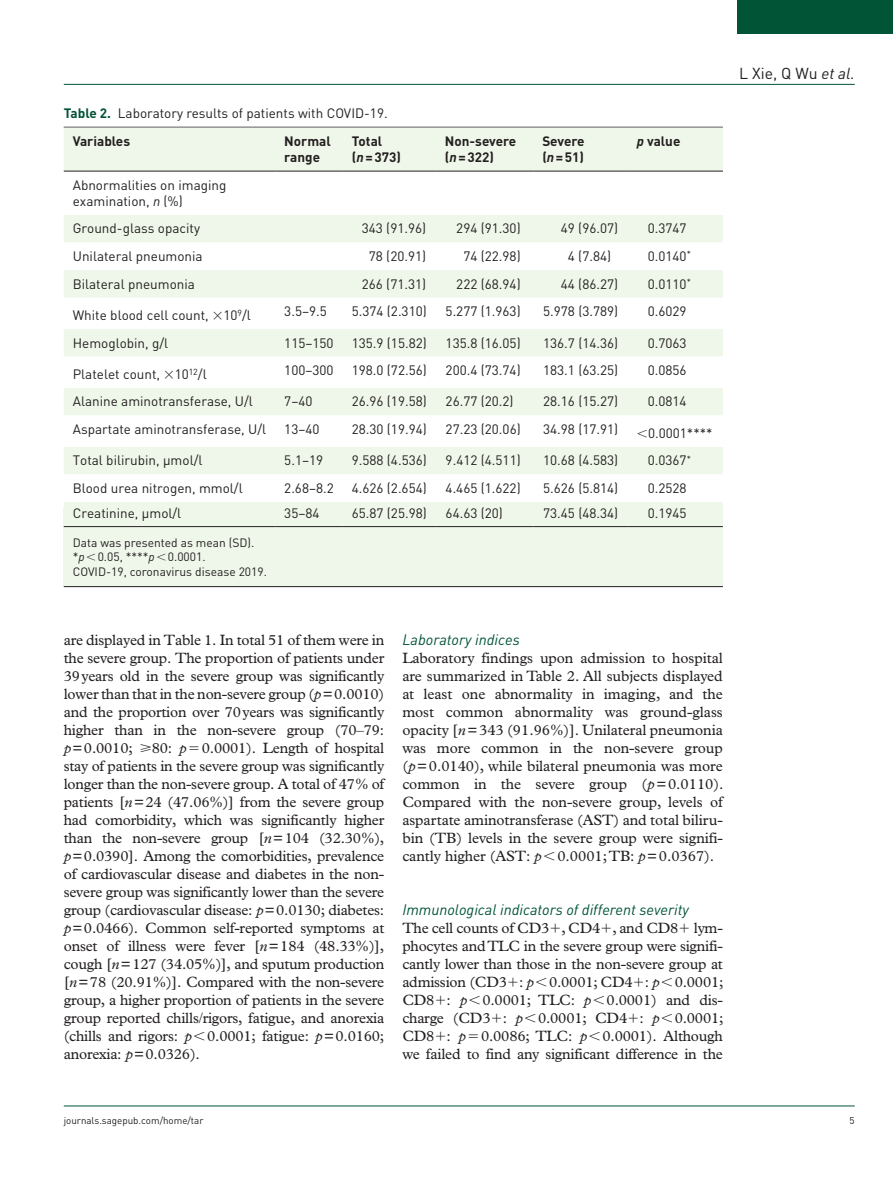
<style>
.page{position:relative;width:893px;height:1191px;background:#fff}
.page>*{position:absolute;margin:0;border:0;box-sizing:border-box;transform-origin:0 0}
.t1{font:15.75px "DIN";color:#231f20}
.t2{font:15px/18px "Plantin Std";letter-spacing:-.015em;color:#231f20;text-align:justify}
.t3{font:italic 15px "DIN";color:#015436}
.t4{font:13.5px/28.5px "DIN";color:#231f20}
.t5{font:700 13.5px/15.8px "DIN";color:#231f20}
.t6{font:12px/14.2px "DIN";color:#231f20}
.t7{font:9.75px "DIN";color:#231f20}
.s1{font-weight:700;color:#015436}
.s2{font-weight:700}
.s3{font-style:italic}
</style>
<div class="page">
<hr style="left:64px;top:84px;width:791px;height:1px;background:#015436">
<hr style="left:64px;top:1105px;width:791px;height:1px;background:#015436">
<div style="left:738px;top:0;width:155px;height:34px;background:#015436"></div>
<div style="left:64px;top:508px;width:659px;height:78px;background:#eff7ea"></div>
<hr style="left:64px;top:127px;width:659px;height:1px;background:#231f20">
<hr style="left:64px;top:586px;width:659px;height:1px;background:#231f20">
<div style="left:64px;top:128px;width:659px;height:380px;background:#eff7ea"></div>
<svg style="left:64px;top:172px;width:659px;height:330px"></svg>
<hr style="left:64px;top:171px;width:211px;height:1px;background:#231f20">
<hr style="left:275px;top:171px;width:68px;height:1px;background:#231f20">
<hr style="left:343px;top:171px;width:93px;height:1px;background:#231f20">
<hr style="left:436px;top:171px;width:97px;height:1px;background:#231f20">
<hr style="left:533px;top:171px;width:95px;height:1px;background:#231f20">
<hr style="left:628px;top:171px;width:95px;height:1px;background:#231f20">
<hr style="left:64px;top:526px;width:211px;height:1px;background:#231f20">
<hr style="left:275px;top:526px;width:68px;height:1px;background:#231f20">
<hr style="left:343px;top:526px;width:93px;height:1px;background:#231f20">
<hr style="left:436px;top:526px;width:97px;height:1px;background:#231f20">
<hr style="left:533px;top:526px;width:95px;height:1px;background:#231f20">
<hr style="left:628px;top:526px;width:95px;height:1px;background:#231f20">
<svg style="left:214px;top:312px;width:8px;height:7px"></svg>
<svg style="left:165px;top:370px;width:8px;height:8px"></svg>
<svg style="left:638px;top:429px;width:9px;height:8px"></svg>
<p class="t4" style="left:73px;top:98px;width:316px;text-indent:-9px"><span class="s1">Table 2.</span> Laboratory results of patients with COVID-19.<br><span class="s2">Variables</span></p>
<p class="t5" style="left:284px;top:133px;width:48px">Normal range</p>
<p class="t5" style="left:352px;top:133px;width:51px">Total (<span class="s3">n</span>=373)</p>
<p class="t5" style="left:445px;top:133px;width:73px">Non-severe (<span class="s3">n</span>=322)</p>
<p class="t5" style="left:542px;top:133px;width:44px">Severe (<span class="s3">n</span>=51)</p>
<p class="t5" style="left:637px;top:133px;width:45px"><span class="s3">p</span> value</p>
<p class="t4" style="left:73px;top:177px;width:155px;line-height:15.8px">Abnormalities on imaging examination, <span class="s3">n</span> (%)</p>
<p class="t4" style="left:73px;top:214px;width:129px">Ground-glass opacity</p>
<p class="t4" style="left:362px;top:214px;width:66px">343 (91.96)</p>
<p class="t4" style="left:456px;top:214px;width:66px">294 (91.30)</p>
<p class="t4" style="left:561px;top:214px;width:59px">49 (96.07)</p>
<p class="t4" style="left:648px;top:214px;width:40px">0.3747</p>
<p class="t4" style="left:73px;top:242px;width:131px">Unilateral pneumonia</p>
<p class="t4" style="left:369px;top:242px;width:59px">78 (20.91)</p>
<p class="t4" style="left:463px;top:242px;width:59px">74 (22.98)</p>
<p class="t4" style="left:568px;top:242px;width:45px">4 (7.84)</p>
<p class="t4" style="left:648px;top:242px;width:45px">0.0140<sup>*</sup></p>
<p class="t4" style="left:73px;top:269px;width:124px">Bilateral pneumonia</p>
<p class="t4" style="left:362px;top:269px;width:66px">266 (71.31)</p>
<p class="t4" style="left:456px;top:269px;width:66px">222 (68.94)</p>
<p class="t4" style="left:561px;top:269px;width:59px">44 (86.27)</p>
<p class="t4" style="left:648px;top:269px;width:45px">0.0110<sup>*</sup></p>
<p class="t4" style="left:73px;top:300px;width:180px">White blood cell count, 10<sup>9</sup>/l</p>
<p class="t4" style="left:284px;top:297px;width:44px">3.5–9.5</p>
<p class="t4" style="left:352px;top:297px;width:77px">5.374 (2.310)</p>
<p class="t4" style="left:446px;top:297px;width:77px">5.277 (1.963)</p>
<p class="t4" style="left:543px;top:297px;width:77px">5.978 (3.789)</p>
<p class="t4" style="left:648px;top:297px;width:40px">0.6029</p>
<p class="t4" style="left:73px;top:328px;width:97px">Hemoglobin, g/l</p>
<p class="t4" style="left:284px;top:328px;width:51px">115–150</p>
<p class="t4" style="left:352px;top:328px;width:77px">135.9 (15.82)</p>
<p class="t4" style="left:446px;top:328px;width:77px">135.8 (16.05)</p>
<p class="t4" style="left:543px;top:328px;width:77px">136.7 (14.36)</p>
<p class="t4" style="left:648px;top:328px;width:40px">0.7063</p>
<p class="t4" style="left:73px;top:359px;width:135px">Platelet count, 10<sup>12</sup>/l</p>
<p class="t4" style="left:284px;top:356px;width:51px">100–300</p>
<p class="t4" style="left:352px;top:356px;width:77px">198.0 (72.56)</p>
<p class="t4" style="left:446px;top:356px;width:77px">200.4 (73.74)</p>
<p class="t4" style="left:543px;top:356px;width:77px">183.1 (63.25)</p>
<p class="t4" style="left:648px;top:356px;width:40px">0.0856</p>
<p class="t4" style="left:73px;top:387px;width:182px">Alanine aminotransferase, U/l</p>
<p class="t4" style="left:284px;top:387px;width:30px">7–40</p>
<p class="t4" style="left:352px;top:387px;width:77px">26.96 (19.58)</p>
<p class="t4" style="left:446px;top:387px;width:70px">26.77 (20.2)</p>
<p class="t4" style="left:543px;top:387px;width:77px">28.16 (15.27)</p>
<p class="t4" style="left:648px;top:387px;width:40px">0.0814</p>
<p class="t4" style="left:73px;top:415px;width:195px">Aspartate aminotransferase, U/l</p>
<p class="t4" style="left:284px;top:415px;width:37px">13–40</p>
<p class="t4" style="left:352px;top:415px;width:77px">28.30 (19.94)</p>
<p class="t4" style="left:446px;top:415px;width:77px">27.23 (20.06)</p>
<p class="t4" style="left:543px;top:415px;width:77px">34.98 (17.91)</p>
<p class="t4" style="left:648px;top:418px;width:66px">0.0001****</p>
<p class="t4" style="left:73px;top:446px;width:131px">Total bilirubin, µmol/l</p>
<p class="t4" style="left:284px;top:446px;width:40px">5.1–19</p>
<p class="t4" style="left:352px;top:446px;width:77px">9.588 (4.536)</p>
<p class="t4" style="left:446px;top:446px;width:77px">9.412 (4.511)</p>
<p class="t4" style="left:543px;top:446px;width:77px">10.68 (4.583)</p>
<p class="t4" style="left:648px;top:446px;width:45px">0.0367<sup>*</sup></p>
<p class="t4" style="left:73px;top:473px;width:171px">Blood urea nitrogen, mmol/l</p>
<p class="t4" style="left:284px;top:473px;width:51px">2.68–8.2</p>
<p class="t4" style="left:352px;top:473px;width:77px">4.626 (2.654)</p>
<p class="t4" style="left:446px;top:473px;width:77px">4.465 (1.622)</p>
<p class="t4" style="left:543px;top:473px;width:77px">5.626 (5.814)</p>
<p class="t4" style="left:648px;top:473px;width:40px">0.2528</p>
<p class="t4" style="left:73px;top:498px;width:110px">Creatinine, µmol/l</p>
<p class="t4" style="left:284px;top:498px;width:37px">35–84</p>
<p class="t4" style="left:352px;top:498px;width:77px">65.87 (25.98)</p>
<p class="t4" style="left:446px;top:498px;width:59px">64.63 (20)</p>
<p class="t4" style="left:543px;top:498px;width:77px">73.45 (48.34)</p>
<p class="t4" style="left:648px;top:498px;width:40px">0.1945</p>
<p class="t6" style="left:73px;top:535px;width:196px">Data was presented as mean (SD). *<span class="s3">p</span> 0.05, ****<span class="s3">p</span> 0.0001.<br>COVID-19, coronavirus disease 2019.</p>
<p class="t1" style="left:739px;top:63px;width:117px">L Xie, Q Wu <span class="s3">et al.</span></p>
<p class="t2" style="left:64px;top:630px;width:322px">are displayed in Table 1. In total 51 of them were in the severe group. The proportion of patients under 39years old in the severe group was significantly lower than that in the non-severe group (<span class="s3">p</span>=0.0010) and the proportion over 70years was significantly higher than in the non-severe group (70–79: <span class="s3">p</span>=0.0010; ⩾80: <span class="s3">p</span> 0.0001). Length of hospital stay of patients in the severe group was significantly longer than the non-severe group. A total of 47% of patients [<span class="s3">n</span>=24 (47.06%)] from the severe group had comorbidity, which was significantly higher than the non-severe group [<span class="s3">n</span>=104 (32.30%), <span class="s3">p</span>=0.0390]. Among the comorbidities, prevalence of cardiovascular disease and diabetes in the non&shy;severe group was significantly lower than the severe group (cardiovascular disease: <span class="s3">p</span>=0.0130; diabetes: <span class="s3">p</span>=0.0466). Common self-reported symptoms at onset of illness were fever [<span class="s3">n</span>=184 (48.33%)], cough [<span class="s3">n</span>=127 (34.05%)], and sputum production [<span class="s3">n</span>=78 (20.91%)]. Compared with the non-severe group, a higher proportion of patients in the severe group reported chills/rigors, fatigue, and anorexia (chills and rigors: <span class="s3">p</span> 0.0001; fatigue: <span class="s3">p</span>=0.0160; anorexia: <span class="s3">p</span>=0.0326).</p>
<p class="t3" style="left:402px;top:630px;width:119px">Laboratory indices</p>
<p class="t2" style="left:402px;top:648px;width:323px">Laboratory findings upon admission to hospital are summarized in Table 2. All subjects displayed at least one abnormality in imaging, and the most common abnormality was ground-glass opacity [<span class="s3">n</span>=343 (91.96%)]. Unilateral pneumonia was more common in the non-severe group (<span class="s3">p</span>=0.0140), while bilateral pneumonia was more common in the severe group (<span class="s3">p</span>=0.0110).<br>Compared with the non-severe group, levels of aspartate aminotransferase (AST) and total biliru&shy;bin (TB) levels in the severe group were signifi&shy;cantly higher (AST: <span class="s3">p</span> 0.0001; TB: <span class="s3">p</span>=0.0367).</p>
<p class="t3" style="left:402px;top:900px;width:288px">Immunological indicators of different severity</p>
<p class="t2" style="left:402px;top:918px;width:323px">The cell counts of CD3 , CD4 , and CD8 lym&shy;phocytes and TLC in the severe group were signifi&shy;cantly lower than those in the non-severe group at admission (CD3 : <span class="s3">p</span> 0.0001; CD4 : <span class="s3">p</span> 0.0001; CD8 : <span class="s3">p</span> 0.0001; TLC: <span class="s3">p</span> 0.0001) and dis&shy;charge (CD3 : <span class="s3">p</span> 0.0001; CD4 : <span class="s3">p</span> 0.0001; CD8 : <span class="s3">p</span> 0.0086; TLC: <span class="s3">p</span> 0.0001). Although we failed to find any significant difference in the</p>
<p class="t7" style="left:64px;top:1114px;width:141px">journals.sagepub.com/home/tar</p>
<p class="t7" style="left:850px;top:1114px;width:7px">5</p>
</div>
